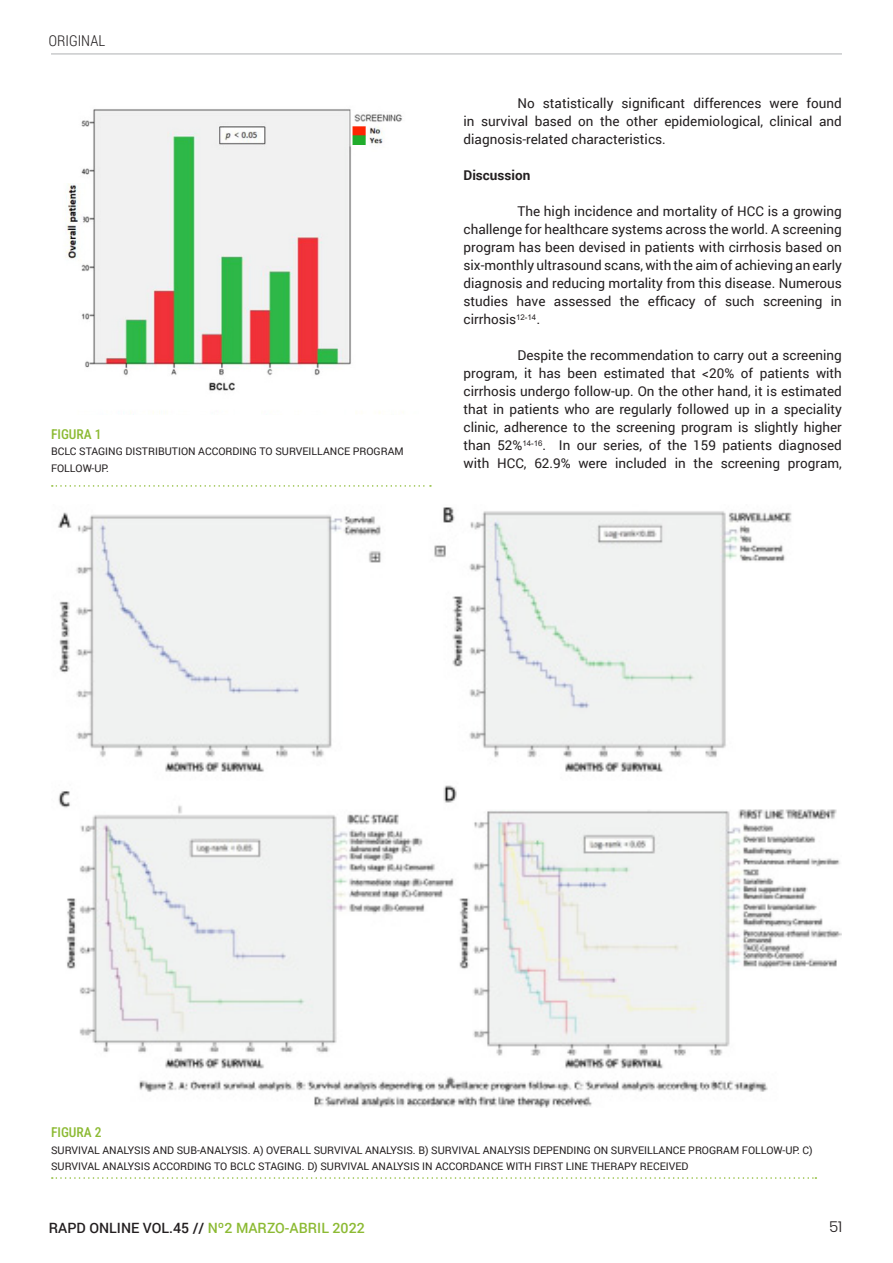
<style>
.page{position:relative;width:893px;height:1263px;background:#fff}
.page>*{position:absolute;margin:0;border:0;box-sizing:border-box;transform-origin:0 0}
.t1{font:300 15px "Roboto Condensed";color:#231f20}
.t2{font:300 15px "Poppins";color:#231f20}
.t3{font:500 14.25px "Roboto";color:#231f20}
.TITULO_SECCION{font:13.5px/18px "Roboto";color:#231f20;text-align:justify}
.Pie_de_foto{font:500 13.5px "Roboto Condensed";color:#8cba33}
.TITULO_SECCION-2{font:700 13.5px "Roboto";color:#231f20}
.Pie_de_foto-2{font:10.5px/16.5px "Roboto";color:#231f20}
.s1{font-family:"Arial"}
.s2{color:#8cba33}
</style>
<div class="page">
<hr style="left:51px;top:53px;width:791px;height:2px;background:#c9cacc">
<img style="left:65px;top:109px;width:337px;height:305px">
<img style="left:58px;top:507px;width:784px;height:600px">
<svg style="left:52px;top:485px;width:379px;height:2px"></svg>
<svg style="left:52px;top:1177px;width:764px;height:2px"></svg>
<p class="t1" style="left:49px;top:30px;width:58px">ORIGINAL</p>
<p class="Pie_de_foto" style="left:51px;top:425px;width:52px">FIGURA 1</p>
<p class="Pie_de_foto-2" style="left:51px;top:443px;width:354px">BCLC STAGING DISTRIBUTION ACCORDING TO SURVEILLANCE PROGRAM<br>FOLLOW-UP.</p>
<p class="TITULO_SECCION" style="left:463px;top:94px;width:380px;text-indent:54px">No statistically significant differences were found in survival based on the other epidemiological, clinical and diagnosis-related characteristics.</p>
<p class="TITULO_SECCION-2" style="left:463px;top:166px;width:68px">Discussion</p>
<p class="TITULO_SECCION" style="left:463px;top:202px;width:380px;text-indent:54px">The high incidence and mortality of HCC is a growing challenge for healthcare systems across the world. A screening program has been devised in patients with cirrhosis based on six-monthly ultrasound scans, with the aim of achieving an early diagnosis and reducing mortality from this disease. Numerous studies have assessed the efficacy of such screening in cirrhosis<sup>12-14</sup><span class="s1">.</span></p>
<p class="TITULO_SECCION" style="left:463px;top:346px;width:380px;text-indent:54px">Despite the recommendation to carry out a screening program, it has been estimated that &lt;20% of patients with cirrhosis undergo follow-up. On the other hand, it is estimated that in patients who are regularly followed up in a speciality clinic, adherence to the screening program is slightly higher than 52%<sup>14-16</sup>. In our series, of the 159 patients diagnosed with HCC, 62.9% were included in the screening program,</p>
<p class="Pie_de_foto" style="left:51px;top:1123px;width:52px">FIGURA 2</p>
<p class="Pie_de_foto-2" style="left:51px;top:1141px;width:763px">SURVIVAL ANALYSIS AND SUB-ANALYSIS. A) OVERALL SURVIVAL ANALYSIS. B) SURVIVAL ANALYSIS DEPENDING ON SURVEILLANCE PROGRAM FOLLOW-UP. C)<br>SURVIVAL ANALYSIS ACCORDING TO BCLC STAGING. D) SURVIVAL ANALYSIS IN ACCORDANCE WITH FIRST LINE THERAPY RECEIVED</p>
<p class="t3" style="left:49px;top:1218px;width:317px">RAPD ONLINE VOL.45 // <span class="s2">Nº2 MARZO-ABRIL 2022</span></p>
<p class="t2" style="left:829px;top:1218px;width:15px">51</p>
</div>
